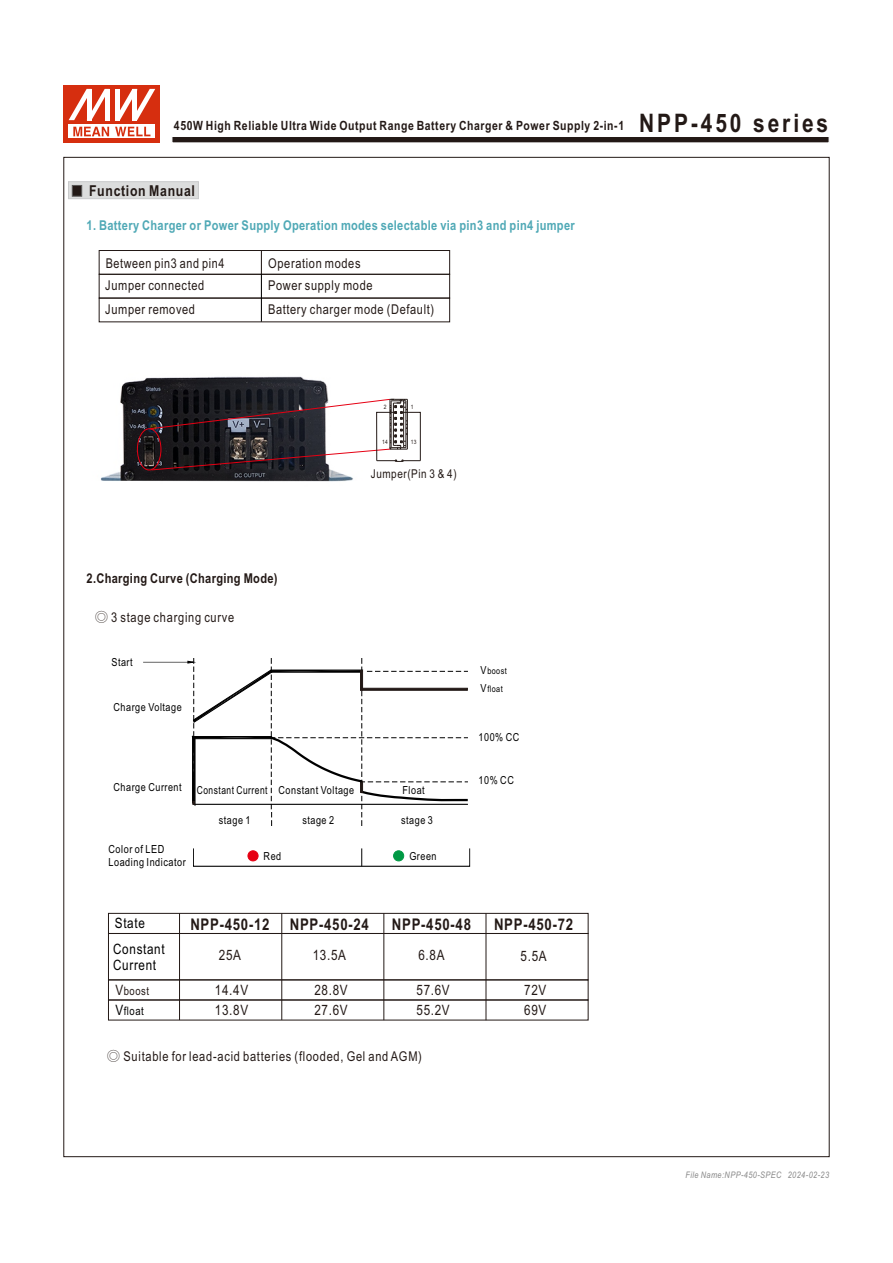
<style>
.page{position:relative;width:893px;height:1263px;background:#fff}
.page>*{position:absolute;margin:0;border:0;box-sizing:border-box;transform-origin:0 0}
.t1{font:700 16.05px "Arial Narrow";letter-spacing:.045em;color:#231916}
.t2{font:700 15px "Arial Narrow";letter-spacing:.045em;color:#231916}
.t3{font:14.25px/20.1px "Arial Narrow";letter-spacing:.045em;color:#231916}
.t4{font:14.25px/16.2px "Arial Narrow";letter-spacing:.045em;color:#000}
.t5{font:13.5px "Arial Narrow";letter-spacing:.045em;color:#231916}
.t6{font:700 13.5px "Arial Narrow";letter-spacing:.025em;color:#50a9b6}
.t7{font:700 13.5px "Arial Narrow";letter-spacing:.025em;color:#231916}
.t8{font:700 12.75px "Arial Narrow";letter-spacing:.045em;color:#231916}
.t9{font:12.15px "Arial Narrow";letter-spacing:.045em;color:#231916}
.t10{font:11.55px/20.1px "Arial Narrow";letter-spacing:.045em;color:#231916}
.t11{font:11.1px/17.7px "Arial Narrow";letter-spacing:.045em;color:#000}
.t12{font:11.1px "Arial Narrow";letter-spacing:.045em;color:#000;scale:.93 1}
.t13{font:italic 9px "Arial Narrow";letter-spacing:.045em;color:#898989}
.t14{font:9px/17.7px "Arial Narrow";letter-spacing:.045em;color:#000}
.t15{font:6px "Arial Narrow";color:#231916}
.s1{font-size:25.5px}
.s2{font-family:"Inn Ming";font-weight:500}
.s3{font-size:14.25px}
.s4{font-size:14.25px;color:#000}
.s5{color:#000}
</style>
<div class="page">
<img style="left:63px;top:340px;width:342px;height:188px">
<svg style="left:68px;top:181px;width:131px;height:18px;background:#d1d2d2"></svg>
<div style="left:108px;top:913px;width:480px;height:20px;border:1px solid #231916"></div>
<div style="left:108px;top:980px;width:480px;height:20px;border:1px solid #231916"></div>
<div style="left:108px;top:1000px;width:480px;height:20px;border:1px solid #231916"></div>
<hr style="left:179px;top:913px;width:1px;height:107px;background:#231916">
<hr style="left:282px;top:913px;width:1px;height:107px;background:#231916">
<hr style="left:384px;top:913px;width:1px;height:107px;background:#231916">
<div style="left:108px;top:933px;width:480px;height:47px;border:1px solid #231916"></div>
<hr style="left:143px;top:662px;width:46px;height:1px;background:#000">
<svg style="left:361px;top:848px;width:1px;height:18px"></svg>
<svg style="left:188px;top:658px;width:280px;height:168px"></svg>
<div style="left:248px;top:850px;width:10px;height:11px;background:#e60013;border:1px solid #e60013;border-radius:50%"></div>
<div style="left:393px;top:850px;width:11px;height:11px;background:#094;border:1px solid #094;border-radius:50%"></div>
<div style="left:64px;top:85px;width:96px;height:58px;background:#d62e0f"></div>
<svg style="left:69px;top:125px;width:86px;height:13px"></svg>
<svg style="left:115px;top:127px;width:35px;height:9px"></svg>
<svg style="left:73px;top:127px;width:36px;height:9px"></svg>
<svg style="left:69px;top:89px;width:86px;height:31px"></svg>
<hr style="left:486px;top:913px;width:1px;height:107px;background:#231916">
<svg style="left:172px;top:137px;width:657px;height:6px;background:#3b322f"></svg>
<div style="left:99px;top:274px;width:351px;height:24px;border:1px solid #231916"></div>
<div style="left:99px;top:298px;width:351px;height:24px;border:1px solid #231916"></div>
<div style="left:99px;top:250px;width:351px;height:24px;border:1px solid #231916"></div>
<svg style="left:261px;top:250px;width:1px;height:72px"></svg>
<div style="left:137px;top:429px;width:24px;height:41px;border:1px solid #e60013;border-radius:50%"></div>
<svg style="left:149px;top:399px;width:272px;height:71px"></svg>
<hr style="left:407px;top:399px;width:1px;height:50px;background:#231916">
<p class="t8" style="left:174px;top:121px;width:656px">450W High Reliable Ultra Wide Output Range Battery Charger &amp; Power Supply 2-in-1 <span class="s1">NPP-450 series</span></p>
<p class="t2" style="left:89px;top:185px;width:107px">Function Manual</p>
<p class="t6" style="left:87px;top:220px;width:490px">1. Battery Charger or Power Supply Operation modes selectable via pin3 and pin4 jumper</p>
<p class="t5" style="left:106px;top:258px;width:120px">Between pin3 and pin4</p>
<p class="t5" style="left:268px;top:258px;width:94px">Operation modes</p>
<p class="t5" style="left:268px;top:305px;width:168px">Battery charger mode (Default)</p>
<p class="t5" style="left:105px;top:280px;width:101px">Jumper connected</p>
<p class="t5" style="left:268px;top:281px;width:106px">Power supply mode</p>
<p class="t5" style="left:105px;top:305px;width:91px">Jumper removed</p>
<p class="t15" style="left:384px;top:405px;width:4px">2</p>
<p class="t15" style="left:411px;top:405px;width:4px">1</p>
<p class="t15" style="left:382px;top:440px;width:7px">14</p>
<p class="t15" style="left:411px;top:440px;width:7px">13</p>
<p class="t9" style="left:371px;top:469px;width:87px">Jumper(Pin 3 &amp; 4)</p>
<p class="t7" style="left:87px;top:574px;width:192px">2.Charging Curve (Charging Mode)</p>
<p class="t5" style="left:95px;top:612px;width:141px"><span class="s2">◎</span> 3 stage charging curve</p>
<p class="t11" style="left:111px;top:654px;width:23px">Start</p>
<p class="t11" style="left:114px;top:699px;width:70px">Charge Voltage</p>
<p class="t11" style="left:114px;top:779px;width:70px">Charge Current</p>
<p class="t12" style="left:197px;top:786px;width:78px">Constant Current</p>
<p class="t11" style="left:219px;top:812px;width:33px">stage 1</p>
<p class="t11" style="left:302px;top:812px;width:33px">stage 2</p>
<p class="t11" style="left:401px;top:812px;width:33px">stage 3</p>
<p class="t11" style="left:278px;top:782px;width:77px">Constant Voltage</p>
<p class="t11" style="left:403px;top:782px;width:24px">Float</p>
<p class="t11" style="left:109px;top:844px;width:79px;line-height:12.6px">Color of LED<br>Loading Indicator</p>
<p class="t11" style="left:264px;top:848px;width:19px">Red</p>
<p class="t11" style="left:409px;top:848px;width:29px">Green</p>
<p class="t11" style="left:480px;top:662px;width:8px">V<br>V</p>
<p class="t14" style="left:487px;top:663px;width:21px">boost float</p>
<p class="t11" style="left:479px;top:729px;width:42px">100% CC</p>
<p class="t11" style="left:479px;top:772px;width:37px">10% CC</p>
<p class="t4" style="left:115px;top:916px;width:31px">State</p>
<p class="t4" style="left:113px;top:942px;width:53px">Constant<br>Current</p>
<p class="t1" style="left:190px;top:918px;width:81px">NPP-450-12</p>
<p class="t1" style="left:290px;top:918px;width:81px">NPP-450-24</p>
<p class="t1" style="left:392px;top:918px;width:81px">NPP-450-48</p>
<p class="t3" style="left:219px;top:947px;width:24px">25A</p>
<p class="t3" style="left:313px;top:947px;width:35px">13.5A</p>
<p class="t3" style="left:418px;top:947px;width:28px">6.8A</p>
<p class="t10" style="left:115px;top:981px;width:35px"><span class="s3">V</span>boost<br><span class="s4">V</span><span class="s5">float</span></p>
<p class="t3" style="left:215px;top:981px;width:35px">14.4V<br>13.8V</p>
<p class="t3" style="left:314px;top:981px;width:35px">28.8V<br>27.6V</p>
<p class="t3" style="left:416px;top:981px;width:35px">57.6V<br>55.2V</p>
<p class="t5" style="left:107px;top:1051px;width:317px"><span class="s2">◎</span> Suitable for lead-acid batteries (flooded, Gel and AGM)</p>
<p class="t1" style="left:494px;top:918px;width:81px">NPP-450-72</p>
<p class="t3" style="left:521px;top:947px;width:28px">5.5A</p>
<p class="t3" style="left:524px;top:981px;width:24px">72V<br>69V</p>
<p class="t13" style="left:686px;top:1171px;width:145px">File Name:NPP-450-SPEC 2024-02-23</p>
</div>
